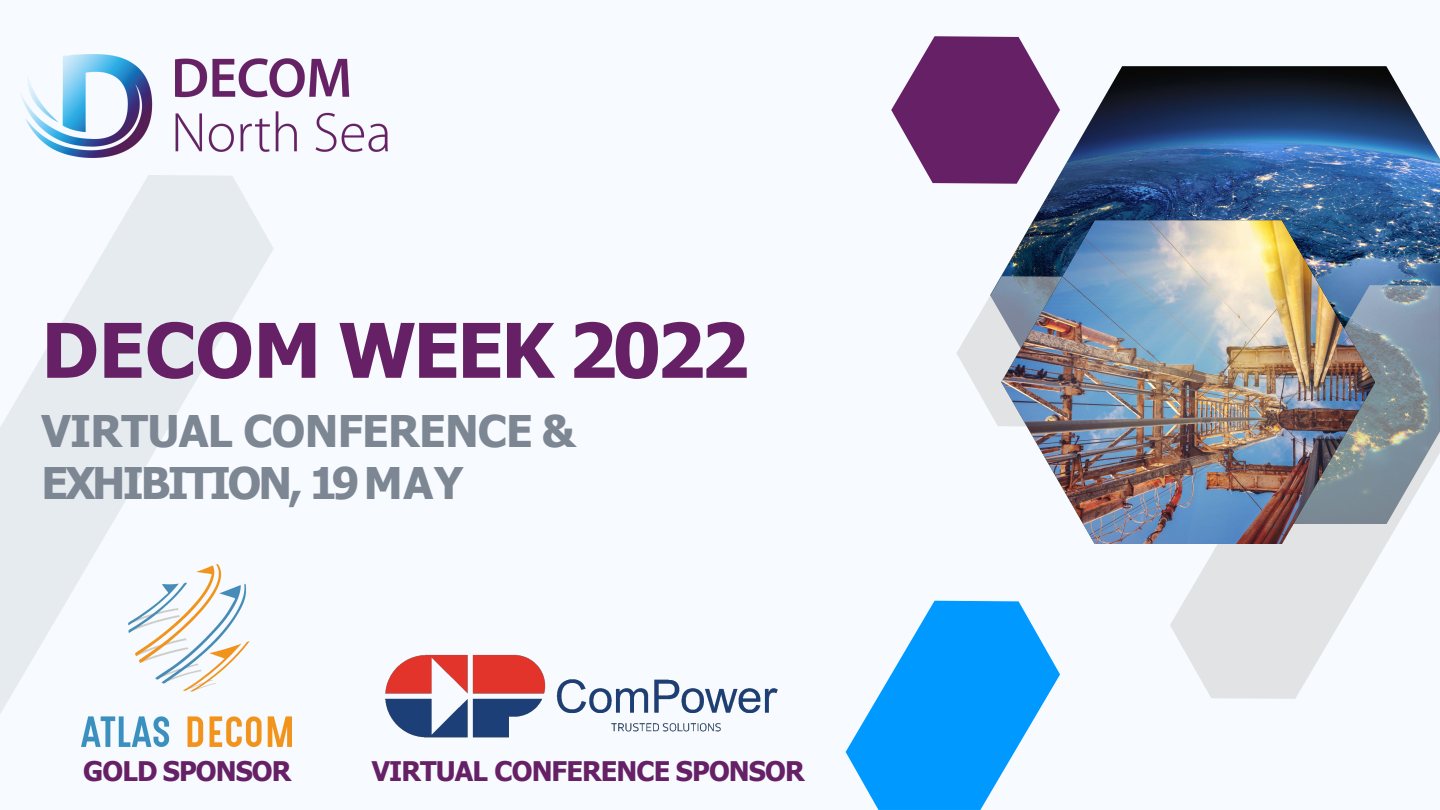
<style>
.page{position:relative;width:1440px;height:810px;background:#f7fbff}
.page>*{position:absolute;margin:0;border:0;box-sizing:border-box;transform-origin:0 0}
.t1{font:700 75.5px "Tahoma";letter-spacing:-.035em;color:#662166}
.t2{font:700 43.6px/52.2px "Tahoma";letter-spacing:-.02em;color:#7d8693}
.t3{font:700 27px "Tahoma";letter-spacing:-.03em;color:#662166}
</style>
<div class="page">
<img style="left:1001px;top:66px;width:439px;height:219px">
<svg style="left:1170px;top:285px;width:270px;height:414px"></svg>
<svg style="left:891px;top:36px;width:169px;height:148px"></svg>
<svg style="left:957px;top:276px;width:45px;height:150px"></svg>
<img style="left:1002px;top:220px;width:372px;height:323px">
<svg style="left:846px;top:601px;width:214px;height:209px"></svg>
<svg style="left:0;top:175px;width:274px;height:539px;fill:#e6ebf0"></svg>
<img style="left:21px;top:55px;width:366px;height:103px">
<img style="left:81px;top:564px;width:211px;height:183px">
<img style="left:385px;top:654px;width:393px;height:84px">
<h2 class="t1" style="left:42px;top:297px;width:709px">DECOM WEEK 2022</h2>
<h2 class="t2" style="left:42px;top:406px;width:536px">VIRTUAL CONFERENCE &amp;<br>EXHIBITION, 19 MAY</h2>
<p class="t3" style="left:83px;top:752px;width:210px">GOLD SPONSOR</p>
<p class="t3" style="left:372px;top:752px;width:434px">VIRTUAL CONFERENCE SPONSOR</p>
</div>
